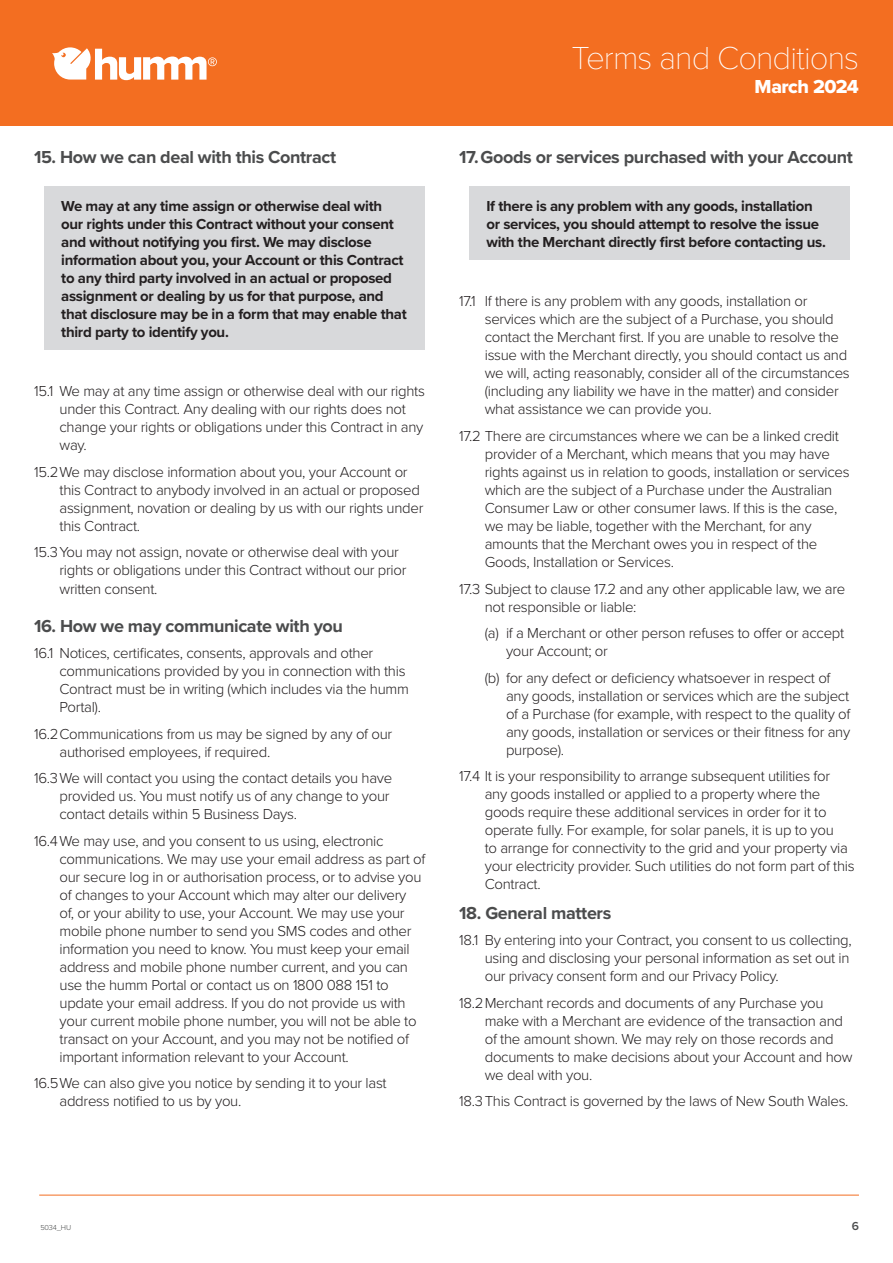
<style>
.page{position:relative;width:893px;height:1263px;background:#fff}
.page>*{position:absolute;margin:0;border:0;box-sizing:border-box;transform-origin:0 0}
.t1{font:100 33px "Proxima Nova T";letter-spacing:-.03em;color:#fff}
.t2{font:19.5px "Proxima Nova Extrabld";letter-spacing:-.03em;color:#fff}
.t3{font:700 18px "Proxima Nova";letter-spacing:-.02em;color:#4b4c4d}
.t4{font:300 15px/18px "Proxima Nova";letter-spacing:-.02em;color:#231f20}
.t5{font:700 15px/18px "Proxima Nova";letter-spacing:-.02em;color:#231f20}
.t6{font:600 12px "Proxima Nova";color:#4b4c4d}
.t7{font:300 7.5px "Proxima Nova";letter-spacing:-.02em;color:#464848}
</style>
<div class="page">
<div style="left:0;top:0;width:893px;height:125px;background:#f36e21"></div>
<hr style="left:39px;top:1195px;width:820px;height:1px;background:#f36e21">
<svg style="left:52px;top:47px;width:165px;height:33px"></svg>
<div style="left:44px;top:186px;width:381px;height:163px;background:#d8d9db"></div>
<div style="left:469px;top:186px;width:381px;height:73px;background:#d8d9db"></div>
<p class="t3" style="left:34px;top:144px;width:304px">15. How we can deal with this Contract</p>
<p class="t5" style="left:61px;top:196px;width:347px">We may at any time assign or otherwise deal with our rights under this Contract without your consent and without notifying you first. We may disclose information about you, your Account or this Contract to any third party involved in an actual or proposed assignment or dealing by us for that purpose, and that disclosure may be in a form that may enable that third party to identify you.</p>
<p class="t4" style="left:60px;top:382px;width:367px;text-indent:-26px">15.1 We may at any time assign or otherwise deal with our rights under this Contract. Any dealing with our rights does not change your rights or obligations under this Contract in any way.</p>
<p class="t4" style="left:60px;top:462px;width:365px;text-indent:-26px">15.2We may disclose information about you, your Account or this Contract to anybody involved in an actual or proposed assignment, novation or dealing by us with our rights under this Contract.</p>
<p class="t4" style="left:60px;top:543px;width:349px;text-indent:-26px">15.3You may not assign, novate or otherwise deal with your rights or obligations under this Contract without our prior written consent.</p>
<p class="t3" style="left:34px;top:612px;width:310px">16. How we may communicate with you</p>
<p class="t4" style="left:60px;top:643px;width:351px;text-indent:-26px">16.1 Notices, certificates, consents, approvals and other communications provided by you in connection with this Contract must be in writing (which includes via the humm Portal).</p>
<p class="t4" style="left:60px;top:724px;width:334px;text-indent:-26px">16.2Communications from us may be signed by any of our authorised employees, if required.</p>
<p class="t4" style="left:60px;top:768px;width:334px;text-indent:-26px">16.3We will contact you using the contact details you have provided us. You must notify us of any change to your contact details within 5 Business Days.</p>
<p class="t4" style="left:60px;top:831px;width:367px;text-indent:-26px">16.4We may use, and you consent to us using, electronic communications. We may use your email address as part of our secure log in or authorisation process, or to advise you of changes to your Account which may alter our delivery<br>of, or your ability to use, your Account. We may use your mobile phone number to send you SMS codes and other information you need to know. You must keep your email address and mobile phone number current, and you can use the humm Portal or contact us on 1800 088 151 to update your email address. If you do not provide us with your current mobile phone number, you will not be able to transact on your Account, and you may not be notified of important information relevant to your Account.</p>
<p class="t4" style="left:60px;top:1073px;width:329px;text-indent:-26px">16.5We can also give you notice by sending it to your last address notified to us by you.</p>
<h1 class="t1" style="left:572px;top:33px;width:289px">Terms and Conditions</h1>
<h2 class="t2" style="left:755px;top:72px;width:106px">March 2024</h2>
<p class="t3" style="left:459px;top:144px;width:395px">17.Goods or services purchased with your Account</p>
<p class="t5" style="left:486px;top:196px;width:341px">If there is any problem with any goods, installation or services, you should attempt to resolve the issue with the Merchant directly first before contacting us.</p>
<p class="t4" style="left:485px;top:292px;width:367px;text-indent:-26px">17.1 If there is any problem with any goods, installation or services which are the subject of a Purchase, you should contact the Merchant first. If you are unable to resolve the issue with the Merchant directly, you should contact us and we will, acting reasonably, consider all of the circumstances (including any liability we have in the matter) and consider what assistance we can provide you.</p>
<p class="t4" style="left:485px;top:426px;width:366px;text-indent:-26px">17.2 There are circumstances where we can be a linked credit provider of a Merchant, which means that you may have rights against us in relation to goods, installation or services which are the subject of a Purchase under the Australian Consumer Law or other consumer laws. If this is the case, we may be liable, together with the Merchant, for any amounts that the Merchant owes you in respect of the Goods, Installation or Services.</p>
<p class="t4" style="left:485px;top:579px;width:362px;text-indent:-26px">17.3 Subject to clause 17.2 and any other applicable law, we are not responsible or liable:</p>
<p class="t4" style="left:506px;top:623px;width:340px;text-indent:-21px">(a) if a Merchant or other person refuses to offer or accept your Account; or</p>
<p class="t4" style="left:506px;top:668px;width:346px;text-indent:-21px">(b) for any defect or deficiency whatsoever in respect of any goods, installation or services which are the subject of a Purchase (for example, with respect to the quality of any goods, installation or services or their fitness for any purpose).</p>
<p class="t4" style="left:485px;top:766px;width:371px;text-indent:-26px">17.4 It is your responsibility to arrange subsequent utilities for any goods installed or applied to a property where the goods require these additional services in order for it to operate fully. For example, for solar panels, it is up to you<br>to arrange for connectivity to the grid and your property via your electricity provider. Such utilities do not form part of this Contract.</p>
<p class="t3" style="left:459px;top:899px;width:154px">18. General matters</p>
<p class="t4" style="left:485px;top:930px;width:368px;text-indent:-26px">18.1 By entering into your Contract, you consent to us collecting, using and disclosing your personal information as set out in our privacy consent form and our Privacy Policy.</p>
<p class="t4" style="left:485px;top:993px;width:369px;text-indent:-26px">18.2Merchant records and documents of any Purchase you make with a Merchant are evidence of the transaction and of the amount shown. We may rely on those records and documents to make decisions about your Account and how we deal with you.</p>
<p class="t4" style="left:459px;top:1091px;width:391px">18.3This Contract is governed by the laws of New South Wales.</p>
<p class="t7" style="left:40px;top:1222px;width:32px">5034_HU</p>
<p class="t6" style="left:852px;top:1217px;width:9px">6</p>
</div>
